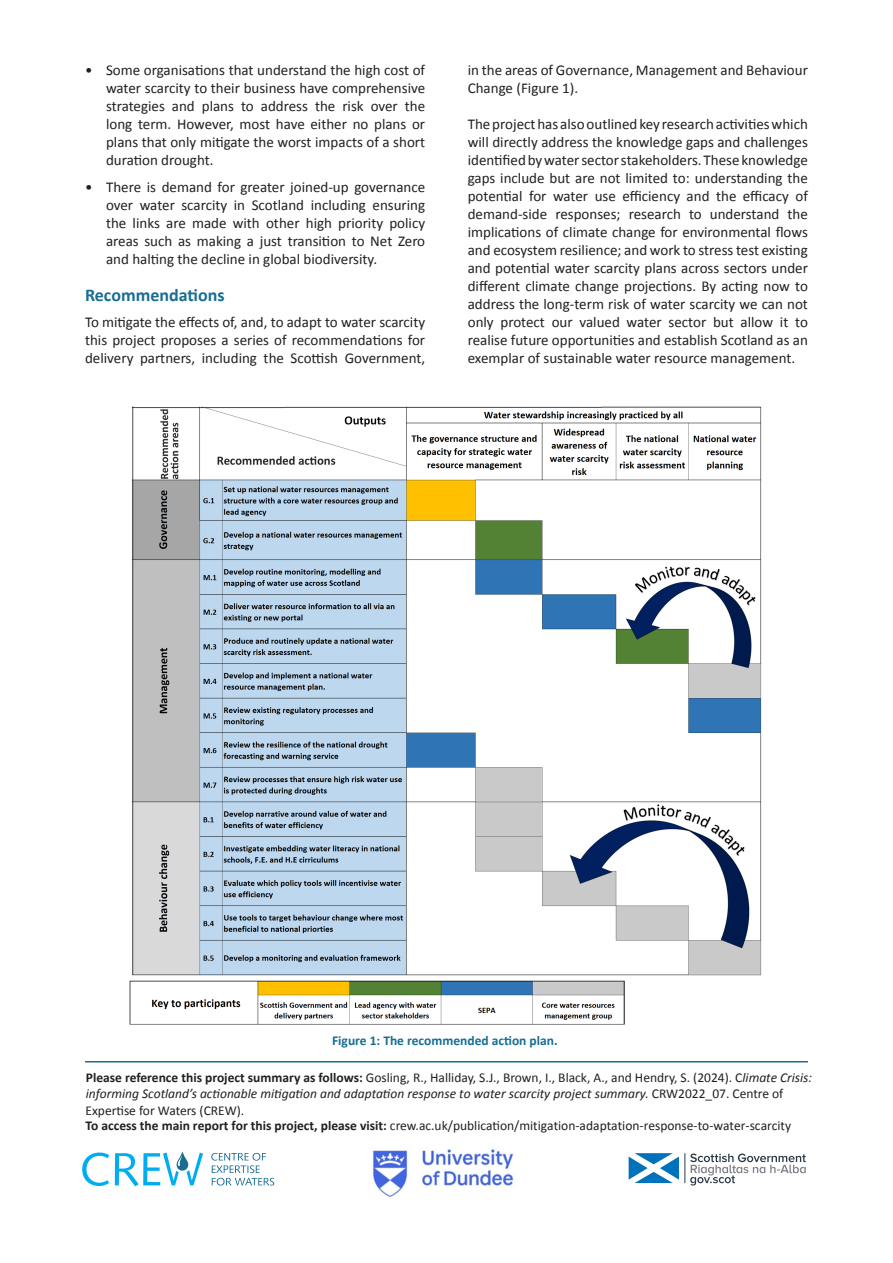
<style>
.page{position:relative;width:893px;height:1263px;background:#fff}
.page>*{position:absolute;margin:0;border:0;box-sizing:border-box;transform-origin:0 0}
.summary_headers{font:700 18px "Calibri";color:#186d93}
.summaey_body_text{font:15px/18px "Calibri";color:#231f20;text-align:justify}
.summaey_body_text-2{font:italic 13.5px/16.5px "Calibri";color:#231f20}
.t1{font:13.5px/15.5px "Calibri";color:#231f20}
.Figures{font:700 13.5px "Calibri";color:#186d93}
.s1{color:#0c6a94}
.s2{font-weight:700;font-style:normal}
.s3{font-style:normal}
.s4{font-weight:700}
</style>
<div class="page">
<img style="left:129px;top:406px;width:633px;height:619px">
<hr style="left:85px;top:1061px;width:723px;height:1px;background:#186d93">
<img style="left:373px;top:1149px;width:141px;height:48px">
<svg style="left:82px;top:1152px;width:27px;height:34px"></svg>
<svg style="left:211px;top:1153px;width:63px;height:32px"></svg>
<svg style="left:115px;top:1151px;width:88px;height:35px"></svg>
<hr style="left:684px;top:1153px;width:1px;height:30px;background:#2b3a45">
<svg style="left:629px;top:1153px;width:50px;height:30px"></svg>
<svg style="left:690px;top:1153px;width:116px;height:32px"></svg>
<p class="summaey_body_text" style="left:106px;top:60px;width:321px;text-indent:-21px">• Some organisations that understand the high cost of water scarcity to their business have comprehensive strategies and plans to address the risk over the long term. However, most have either no plans or plans that only mitigate the worst impacts of a short duration drought.</p>
<p class="summaey_body_text" style="left:106px;top:177px;width:321px;text-indent:-21px">• There is demand for greater joined-up governance over water scarcity in Scotland including ensuring the links are made with other high priority policy areas such as making a just transition to Net Zero and halting the decline in global biodiversity.</p>
<p class="summary_headers" style="left:85px;top:284px;width:141px">Recommendation<span class="s1">s</span></p>
<p class="summaey_body_text" style="left:85px;top:313px;width:342px">To mitigate the effects of, and, to adapt to water scarcity this project proposes a series of recommendations for delivery partners, including the Scottish Government,</p>
<p class="summaey_body_text" style="left:468px;top:60px;width:342px">in the areas of Governance, Management and Behaviour<br>Change (Figure 1).</p>
<p class="summaey_body_text" style="left:468px;top:114px;width:342px">The project has also outlined key research activities which will directly address the knowledge gaps and challenges identified by water sector stakeholders. These knowledge gaps include but are not limited to: understanding the potential for water use efficiency and the efficacy of demand-side responses; research to understand the implications of climate change for environmental flows and ecosystem resilience; and work to stress test existing and potential water scarcity plans across sectors under different climate change projections. By acting now to address the long-term risk of water scarcity we can not only protect our valued water sector but allow it to realise future opportunities and establish Scotland as an</p>
<p class="summaey_body_text" style="left:468px;top:348px;width:329px">exemplar of sustainable water resource management.</p>
<p class="Figures" style="left:332px;top:1032px;width:227px">Figure 1: The recommended action plan.</p>
<p class="summaey_body_text-2" style="left:86px;top:1068px;width:728px"><span class="s2">Please reference this project summary as follows:</span> <span class="s3">Gosling, R., Halliday, S.J., Brown, I., Black, A., and Hendry, S. (2024). C</span>limate Crisis: informing Scotland’s actionable mitigation and adaptation response to water scarcity project summary. <span class="s3">CRW2022_07. Centre of</span></p>
<p class="t1" style="left:86px;top:1102px;width:707px">Expertise for Waters (CREW).<br><span class="s4">To access the main report for this project, please visit:</span> crew.ac.uk/publication/mitigation-adaptation-response-to-water-scarcity</p>
</div>
